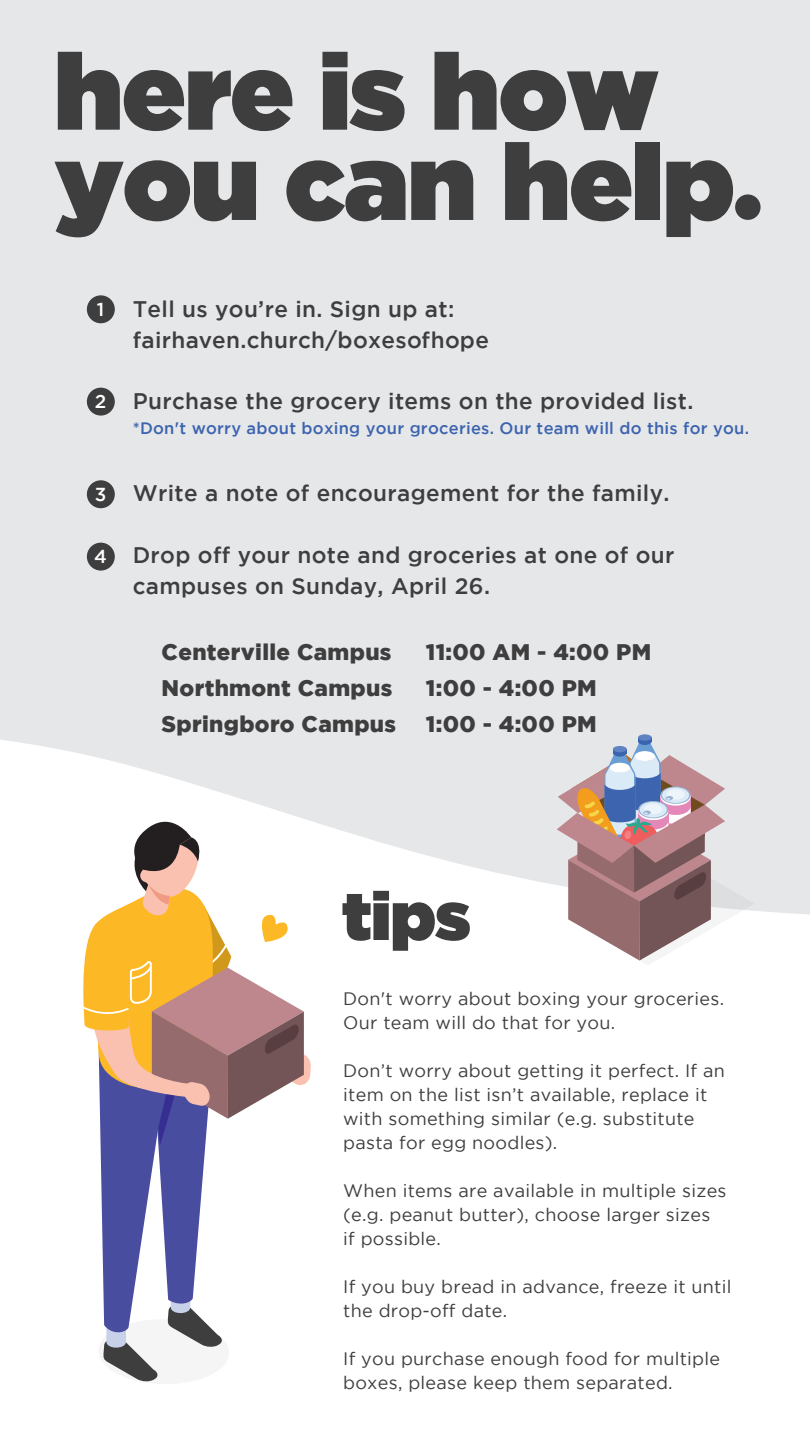
<style>
.page{position:relative;width:810px;height:1440px;background:#e6e7e9}
.page>*{position:absolute;margin:0;border:0;box-sizing:border-box;transform-origin:0 0}
.t1{font:106.73px/90.3px "Gotham Ultra";letter-spacing:-.01em;color:#3e3e3f}
.t2{font:67.35px "Gotham Ultra";color:#3e3e3f}
.t3{font:500 22.5px/30.8px "Gotham";letter-spacing:.015em;color:#3e3e3f}
.t4{font:900 22.5px "Gotham";letter-spacing:.015em;color:#3e3e3f}
.t5{font:500 18.75px "Gotham";color:#fff}
.t6{font:18px/24px "Gotham";letter-spacing:.015em;color:#3e3e3f}
.t7{font:500 16.5px "Gotham";letter-spacing:.015em;color:#3c64af}
</style>
<div class="page">
<svg style="left:0;top:740px;width:810px;height:700px;background:#fbfbfc"></svg>
<div style="left:638px;top:734px;width:14px;height:7px;background:#5e82c2;border-radius:50%"></div>
<svg style="left:557px;top:739px;width:198px;height:226px"></svg>
<div style="left:735px;top:194px;width:26px;height:26px;background:#3e3e3f;border-radius:50%"></div>
<svg style="left:74px;top:811px;width:237px;height:573px;background:#d2c4bf"></svg>
<div style="left:87px;top:295px;width:28px;height:28px;background:#3e3e3f;border-radius:50%"></div>
<div style="left:87px;top:388px;width:28px;height:28px;background:#3e3e3f;border-radius:50%"></div>
<div style="left:87px;top:480px;width:28px;height:28px;background:#3e3e3f;border-radius:50%"></div>
<div style="left:87px;top:543px;width:28px;height:28px;background:#3e3e3f;border-radius:50%"></div>
<h1 class="t1" style="left:54px;top:44px;width:682px">here is how you can help</h1>
<p class="t5" style="left:97px;top:298px;width:9px">1</p>
<p class="t3" style="left:133px;top:293px;width:358px">Tell us you’re in. Sign up at: fairhaven.church/boxesofhope</p>
<p class="t5" style="left:95px;top:391px;width:13px">2</p>
<p class="t3" style="left:133px;top:385px;width:562px">Purchase the grocery items on the provided list.</p>
<p class="t7" style="left:133px;top:419px;width:618px">*Don't worry about boxing your groceries. Our team will do this for you.</p>
<p class="t5" style="left:95px;top:483px;width:13px">3</p>
<p class="t3" style="left:133px;top:478px;width:538px">Write a note of encouragement for the family.</p>
<p class="t5" style="left:94px;top:546px;width:14px">4</p>
<p class="t3" style="left:133px;top:539px;width:543px">Drop off your note and groceries at one of our campuses on Sunday, April 26.</p>
<p class="t4" style="left:162px;top:639px;width:231px">Centerville Campus</p>
<p class="t4" style="left:426px;top:639px;width:227px">11:00 AM - 4:00 PM</p>
<p class="t4" style="left:162px;top:675px;width:232px">Northmont Campus</p>
<p class="t4" style="left:426px;top:675px;width:172px">1:00 - 4:00 PM</p>
<p class="t4" style="left:162px;top:711px;width:236px">Springboro Campus</p>
<p class="t4" style="left:426px;top:711px;width:172px">1:00 - 4:00 PM</p>
<h2 class="t2" style="left:342px;top:877px;width:131px">tips</h2>
<p class="t6" style="left:343px;top:986px;width:382px">Don't worry about boxing your groceries.<br>Our team will do that for you.</p>
<p class="t6" style="left:343px;top:1058px;width:383px">Don’t worry about getting it perfect. If an item on the list isn’t available, replace it with something similar (e.g. substitute pasta for egg noodles).</p>
<p class="t6" style="left:343px;top:1178px;width:385px">When items are available in multiple sizes (e.g. peanut butter), choose larger sizes<br>if possible.</p>
<p class="t6" style="left:343px;top:1274px;width:390px">If you buy bread in advance, freeze it until the drop-off date.</p>
<p class="t6" style="left:343px;top:1346px;width:378px">If you purchase enough food for multiple boxes, please keep them separated.</p>
</div>
